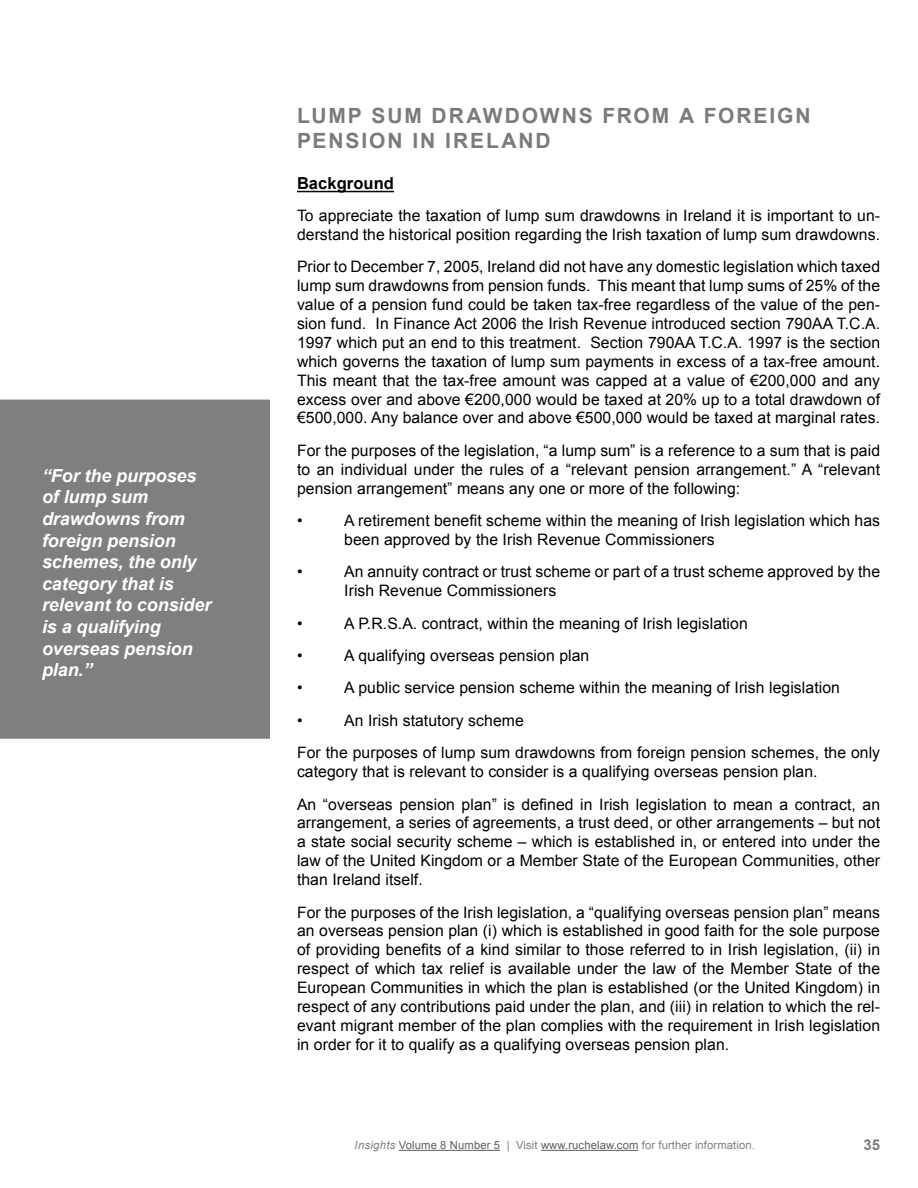
<style>
.page{position:relative;width:918px;height:1188px;background:#fff}
.page>*{position:absolute;margin:0;border:0;box-sizing:border-box;transform-origin:0 0}
.t1{font:700 21px/25.2px "Arial";letter-spacing:.09em;color:#797b7e}
.t2{font:italic 700 18px/21.6px "Arial";letter-spacing:-.005em;color:#fff}
.t3{font:700 16.5px "Arial";letter-spacing:.005em;color:#000}
.t4{font:15.75px/18.9px "Arial";letter-spacing:.005em;color:#000}
.t5{font:700 15px "Arial";color:#7f7f7f}
.t6{font:11.25px "Arial";letter-spacing:.01em;color:#5f5f5f}
.s1{font-style:italic;color:#7f7f7f}
.s2{color:#7f7f7f}
</style>
<div class="page">
<hr style="left:399px;top:1150px;width:101px;height:1px;background:#5f5f5f">
<hr style="left:541px;top:1150px;width:98px;height:1px;background:#5f5f5f">
<hr style="left:297px;top:191px;width:97px;height:1px;background:#000">
<div style="left:0;top:400px;width:270px;height:339px;background:#7f7f7f"></div>
<p class="t2" style="left:42px;top:465px;width:171px">“For the purposes of lump sum drawdowns from foreign pension schemes, the only category that is relevant to consider is a qualifying overseas pension plan.”</p>
<h1 class="t1" style="left:297px;top:104px;width:515px">LUMP SUM DRAWDOWNS FROM A FOREIGN<br>PENSION IN IRELAND</h1>
<p class="t3" style="left:297px;top:172px;width:99px">Background</p>
<p class="t4" style="left:297px;top:206px;width:585px">To appreciate the taxation of lump sum drawdowns in Ireland it is important to un&shy;derstand the historical position regarding the Irish taxation of lump sum drawdowns.</p>
<p class="t4" style="left:297px;top:257px;width:585px;text-align:justify">Prior to December 7, 2005, Ireland did not have any domestic legislation which taxed lump sum drawdowns from pension funds. This meant that lump sums of 25% of the value of a pension fund could be taken tax-free regardless of the value of the pen&shy;sion fund. In Finance Act 2006 the Irish Revenue introduced section 790AA T.C.A.<br>1997 which put an end to this treatment. Section 790AA T.C.A. 1997 is the section which governs the taxation of lump sum payments in excess of a tax-free amount.<br>This meant that the tax-free amount was capped at a value of €200,000 and any excess over and above €200,000 would be taxed at 20% up to a total drawdown of €500,000. Any balance over and above €500,000 would be taxed at marginal rates.</p>
<p class="t4" style="left:297px;top:441px;width:585px;text-align:justify">For the purposes of the legislation, “a lump sum” is a reference to a sum that is paid to an individual under the rules of a “relevant pension arrangement.” A “relevant pension arrangement” means any one or more of the following:</p>
<p class="t4" style="left:297px;top:511px;width:7px">•</p>
<p class="t4" style="left:344px;top:511px;width:537px">A retirement benefit scheme within the meaning of Irish legislation which has been approved by the Irish Revenue Commissioners</p>
<p class="t4" style="left:297px;top:563px;width:7px">•</p>
<p class="t4" style="left:344px;top:563px;width:537px">An annuity contract or trust scheme or part of a trust scheme approved by the<br>Irish Revenue Commissioners</p>
<p class="t4" style="left:297px;top:614px;width:7px">•</p>
<p class="t4" style="left:344px;top:614px;width:405px">A P.R.S.A. contract, within the meaning of Irish legislation</p>
<p class="t4" style="left:297px;top:646px;width:7px">•</p>
<p class="t4" style="left:344px;top:646px;width:247px">A qualifying overseas pension plan</p>
<p class="t4" style="left:297px;top:679px;width:7px">•</p>
<p class="t4" style="left:344px;top:679px;width:497px">A public service pension scheme within the meaning of Irish legislation</p>
<p class="t4" style="left:297px;top:711px;width:7px">•</p>
<p class="t4" style="left:297px;top:704px;width:585px;line-height:32.4px;text-indent:47px">An Irish statutory scheme<br>For the purposes of lump sum drawdowns from foreign pension schemes, the only</p>
<p class="t4" style="left:297px;top:756px;width:585px;line-height:32.4px">category that is relevant to consider is a qualifying overseas pension plan.<br>An “overseas pension plan” is defined in Irish legislation to mean a contract, an</p>
<p class="t4" style="left:297px;top:814px;width:585px;text-align:justify">arrangement, a series of agreements, a trust deed, or other arrangements – but not a state social security scheme – which is established in, or entered into under the law of the United Kingdom or a Member State of the European Communities, other than Ireland itself.</p>
<p class="t4" style="left:297px;top:903px;width:585px;text-align:justify">For the purposes of the Irish legislation, a “qualifying overseas pension plan” means an overseas pension plan (i) which is established in good faith for the sole purpose of providing benefits of a kind similar to those referred to in Irish legislation, (ii) in respect of which tax relief is available under the law of the Member State of the European Communities in which the plan is established (or the United Kingdom) in respect of any contributions paid under the plan, and (iii) in relation to which the rel&shy;evant migrant member of the plan complies with the requirement in Irish legislation in order for it to qualify as a qualifying overseas pension plan.</p>
<p class="t6" style="left:355px;top:1138px;width:402px"><span class="s1">Insights</span> Volume 8 Number 5 <span class="s2">| Visit</span> www.ruchelaw.com <span class="s2">for further information.</span></p>
<p class="t5" style="left:863px;top:1135px;width:18px">35</p>
</div>
